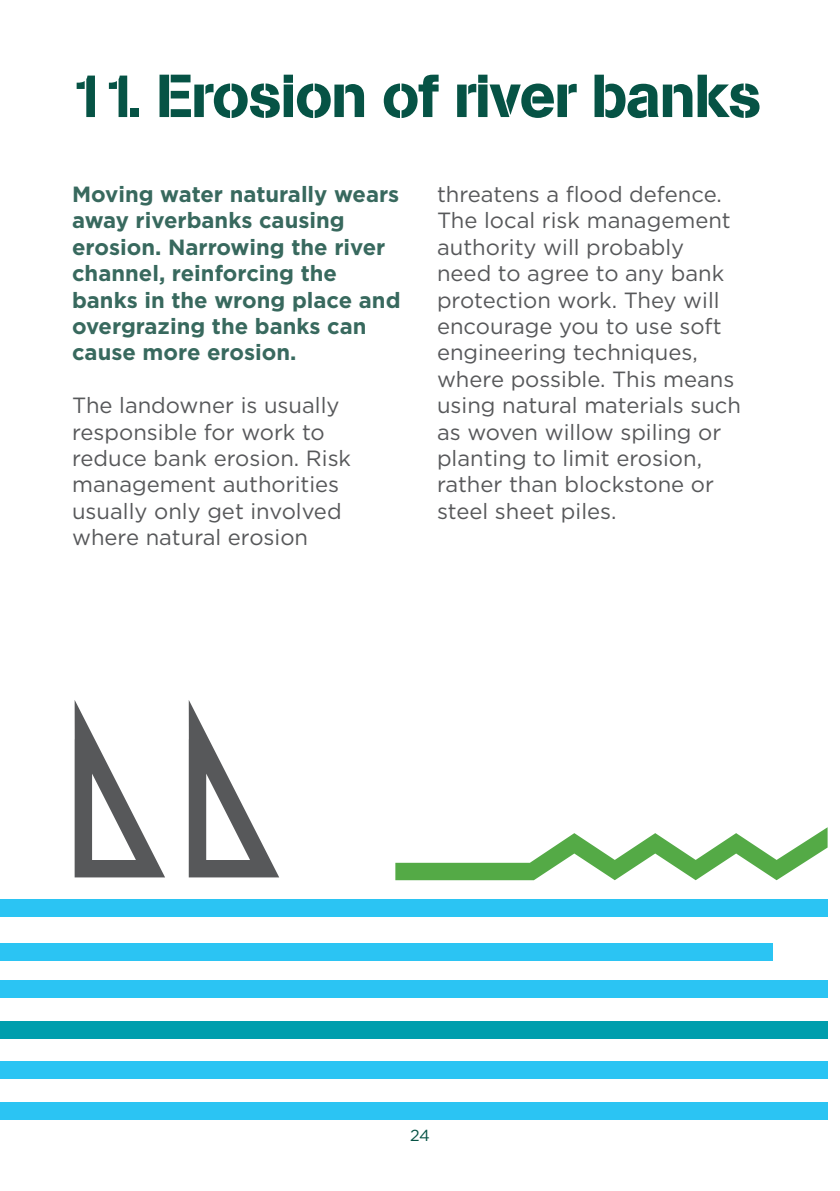
<style>
.page{position:relative;width:840px;height:1191px;background:#fff}
.page>*{position:absolute;margin:0;border:0;box-sizing:border-box;transform-origin:0 0}
.t1{font:60px "AG Book BQ Stencil";letter-spacing:-.025em;color:#065345}
.t2{font:22px/26.4px "Gotham";color:#57585a}
.t3{font:700 22px/26.4px "Gotham";color:#38695e}
.t4{font:16px "Gotham";color:#065345}
</style>
<div class="page">
<svg style="left:395px;top:827px;width:432px;height:53px"></svg>
<div style="left:0;top:1021px;width:827px;height:17px;background:#009ead"></div>
<svg style="left:75px;top:701px;width:90px;height:176px"></svg>
<svg style="left:189px;top:700px;width:90px;height:177px"></svg>
<div style="left:0;top:980px;width:827px;height:18px;background:#2bc4f3"></div>
<div style="left:0;top:1061px;width:827px;height:17px;background:#2bc4f3"></div>
<div style="left:0;top:1101px;width:827px;height:18px;background:#2bc4f3"></div>
<div style="left:0;top:899px;width:827px;height:18px;background:#2bc4f3"></div>
<div style="left:0;top:943px;width:772px;height:18px;background:#2bc4f3"></div>
<h1 class="t1" style="left:72px;top:60px;width:690px">11. Erosion of river banks</h1>
<p class="t3" style="left:72px;top:181px;width:330px">Moving water naturally wears away riverbanks causing erosion. Narrowing the river channel, reinforcing the banks in the wrong place and overgrazing the banks can cause more erosion.</p>
<p class="t2" style="left:72px;top:392px;width:280px">The landowner is usually responsible for work to reduce bank erosion. Risk management authorities usually only get involved where natural erosion</p>
<p class="t2" style="left:437px;top:180px;width:305px">threatens a flood defence.<br>The local risk management authority will probably need to agree to any bank protection work. They will encourage you to use soft engineering techniques, where possible. This means using natural materials such as woven willow spiling or planting to limit erosion, rather than blockstone or steel sheet piles.</p>
<p class="t4" style="left:410px;top:1125px;width:21px">24</p>
</div>
